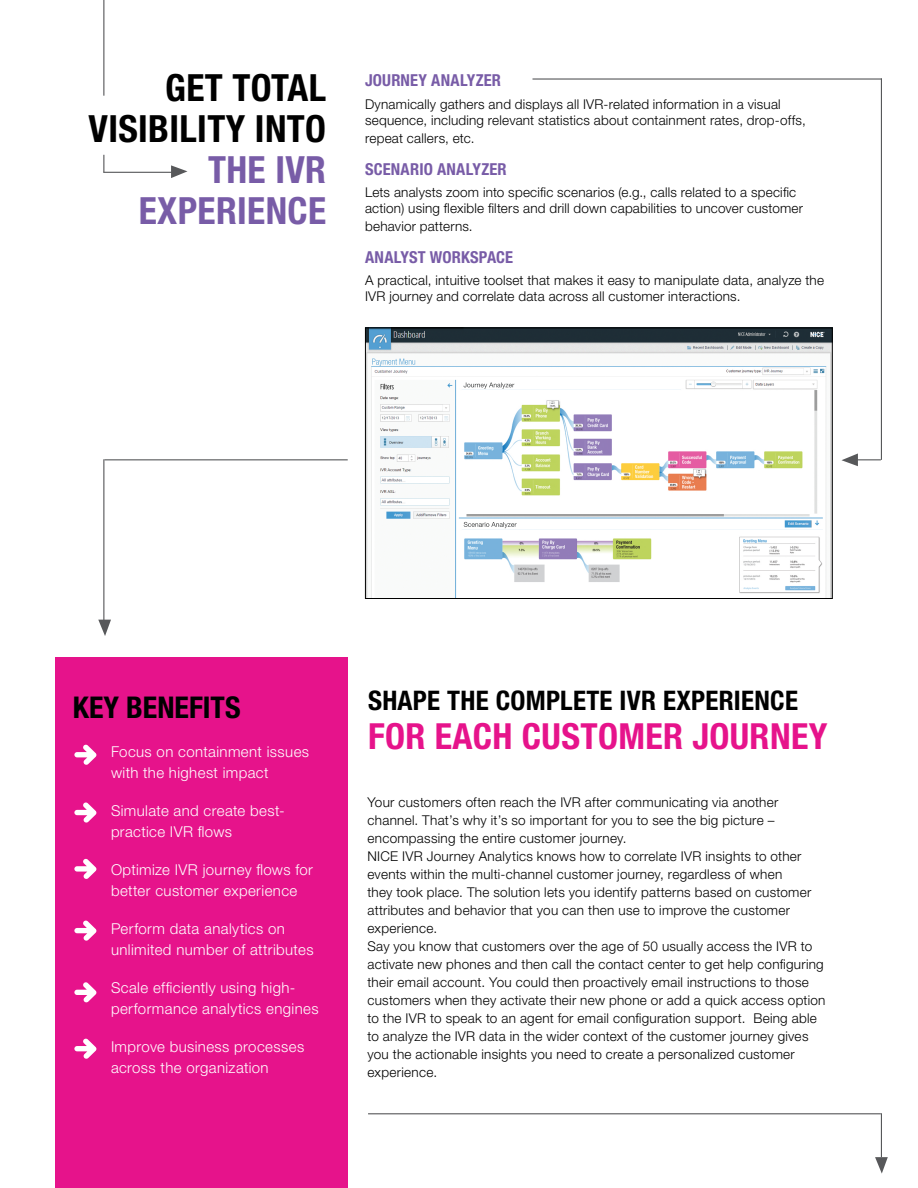
<style>
.page{position:relative;width:918px;height:1188px;background:#fff}
.page>*{position:absolute;margin:0;border:0;box-sizing:border-box;transform-origin:0 0}
.H2___Top_Title_40_FI{font:700 condensed 37.5px "Helvetica Neue LT Std";letter-spacing:.01em;color:#000}
.H2___Top_Title_40_FI-2{font:700 condensed 37.5px "Helvetica Neue LT Std";letter-spacing:.01em;color:#785ca7}
.H2___Top_Title_40_FI-3{font:700 condensed 36px "Helvetica Neue LT Std";letter-spacing:.01em;color:#e6138b}
.H2___Top_Title_40_FI-4{font:700 condensed 30px "Helvetica Neue LT Std";color:#000}
.H2___Top_Title_40_FI-5{font:700 condensed 27px "Helvetica Neue LT Std";letter-spacing:.01em;color:#000}
.Body_Text_Light_9_11{font:700 condensed 16.5px "Helvetica Neue LT Std";letter-spacing:.01em;color:#785ca7}
.Body_Text_Light_9_11-2{font:300 15px/21px "Helvetica Neue LT Std";letter-spacing:.025em;color:#fff}
.Body_Text_Light_9_11-3{font:300 13.5px/18px "Helvetica Neue LT Std";letter-spacing:.02em;color:#000}
</style>
<div class="page">
<div style="left:56px;top:657px;width:292px;height:531px;background:#e6138b"></div>
<svg style="left:74px;top:744px;width:23px;height:21px"></svg>
<svg style="left:74px;top:802px;width:23px;height:21px"></svg>
<svg style="left:74px;top:859px;width:23px;height:20px"></svg>
<svg style="left:74px;top:920px;width:23px;height:21px"></svg>
<svg style="left:74px;top:982px;width:23px;height:21px"></svg>
<svg style="left:74px;top:1038px;width:23px;height:21px"></svg>
<img style="left:367px;top:330px;width:464px;height:267px">
<img style="left:459px;top:532px;width:175px;height:65px">
<img style="left:459px;top:520px;width:175px;height:8px">
<img style="left:372px;top:357px;width:175px;height:8px">
<img style="left:459px;top:392px;width:353px;height:121px">
<img style="left:459px;top:380px;width:175px;height:8px">
<div style="left:365px;top:328px;width:468px;height:271px;border:1px solid #000"></div>
<hr style="left:103px;top:0;width:1px;height:96px;background:#57585a">
<svg style="left:103px;top:155px;width:1px;height:17px"></svg>
<hr style="left:103px;top:459px;width:1px;height:171px;background:#57585a">
<hr style="left:881px;top:78px;width:1px;height:382px;background:#57585a">
<hr style="left:881px;top:1113px;width:1px;height:44px;background:#57585a">
<hr style="left:103px;top:172px;width:80px;height:1px;background:#57585a">
<hr style="left:848px;top:459px;width:33px;height:1px;background:#57585a">
<hr style="left:104px;top:459px;width:244px;height:1px;background:#57585a">
<hr style="left:368px;top:1113px;width:513px;height:1px;background:#57585a">
<hr style="left:532px;top:78px;width:350px;height:2px;background:#57585a">
<svg style="left:171px;top:165px;width:17px;height:13px"></svg>
<svg style="left:841px;top:453px;width:17px;height:13px"></svg>
<svg style="left:98px;top:620px;width:13px;height:16px"></svg>
<svg style="left:875px;top:1157px;width:13px;height:17px"></svg>
<p class="H2___Top_Title_40_FI" style="left:165px;top:65px;width:162px">GET TOTAL</p>
<p class="H2___Top_Title_40_FI" style="left:89px;top:106px;width:239px">VISIBILITY INTO</p>
<p class="H2___Top_Title_40_FI-2" style="left:208px;top:147px;width:120px">THE IVR</p>
<p class="H2___Top_Title_40_FI-2" style="left:139px;top:187px;width:189px">EXPERIENCE</p>
<p class="Body_Text_Light_9_11" style="left:365px;top:70px;width:137px">JOURNEY ANALYZER</p>
<p class="Body_Text_Light_9_11-3" style="left:365px;top:96px;width:442px;line-height:16.2px">Dynamically gathers and displays all IVR-related information in a visual sequence, including relevant statistics about containment rates, drop-offs,</p>
<p class="Body_Text_Light_9_11-3" style="left:365px;top:129px;width:111px">repeat callers, etc.</p>
<p class="Body_Text_Light_9_11" style="left:365px;top:159px;width:143px">SCENARIO ANALYZER</p>
<p class="Body_Text_Light_9_11-3" style="left:365px;top:184px;width:440px;line-height:16.2px">Lets analysts zoom into specific scenarios (e.g., calls related to a specific action) using flexible filters and drill down capabilities to uncover customer</p>
<p class="Body_Text_Light_9_11-3" style="left:365px;top:217px;width:109px">behavior patterns.</p>
<p class="Body_Text_Light_9_11" style="left:365px;top:247px;width:150px">ANALYST WORKSPACE</p>
<p class="Body_Text_Light_9_11-3" style="left:365px;top:272px;width:460px;line-height:16.2px">A practical, intuitive toolset that makes it easy to manipulate data, analyze the<br>IVR journey and correlate data across all customer interactions.</p>
<p class="H2___Top_Title_40_FI-4" style="left:73px;top:689px;width:169px">KEY BENEFITS</p>
<p class="Body_Text_Light_9_11-2" style="left:111px;top:741px;width:200px">Focus on containment issues with the highest impact</p>
<p class="Body_Text_Light_9_11-2" style="left:111px;top:800px;width:175px">Simulate and create best&shy;practice IVR flows</p>
<p class="Body_Text_Light_9_11-2" style="left:111px;top:859px;width:203px">Optimize IVR journey flows for better customer experience</p>
<p class="Body_Text_Light_9_11-2" style="left:111px;top:918px;width:204px">Perform data analytics on unlimited number of attributes</p>
<p class="Body_Text_Light_9_11-2" style="left:111px;top:977px;width:209px">Scale efficiently using high&shy;performance analytics engines</p>
<p class="Body_Text_Light_9_11-2" style="left:111px;top:1036px;width:195px">Improve business processes across the organization</p>
<p class="H2___Top_Title_40_FI-5" style="left:368px;top:684px;width:431px">SHAPE THE COMPLETE IVR EXPERIENCE</p>
<p class="H2___Top_Title_40_FI-3" style="left:368px;top:714px;width:461px">FOR EACH CUSTOMER JOURNEY</p>
<p class="Body_Text_Light_9_11-3" style="left:368px;top:793px;width:412px">Your customers often reach the IVR after communicating via another channel. That’s why it’s so important for you to see the big picture – encompassing the entire customer journey.</p>
<p class="Body_Text_Light_9_11-3" style="left:368px;top:847px;width:445px">NICE IVR Journey Analytics knows how to correlate IVR insights to other events within the multi-channel customer journey, regardless of when<br>they took place. The solution lets you identify patterns based on customer attributes and behavior that you can then use to improve the customer experience.</p>
<p class="Body_Text_Light_9_11-3" style="left:368px;top:937px;width:460px">Say you know that customers over the age of 50 usually access the IVR to activate new phones and then call the contact center to get help configuring their email account. You could then proactively email instructions to those customers when they activate their new phone or add a quick access option to the IVR to speak to an agent for email configuration support. Being able to analyze the IVR data in the wider context of the customer journey gives you the actionable insights you need to create a personalized customer experience.</p>
</div>
